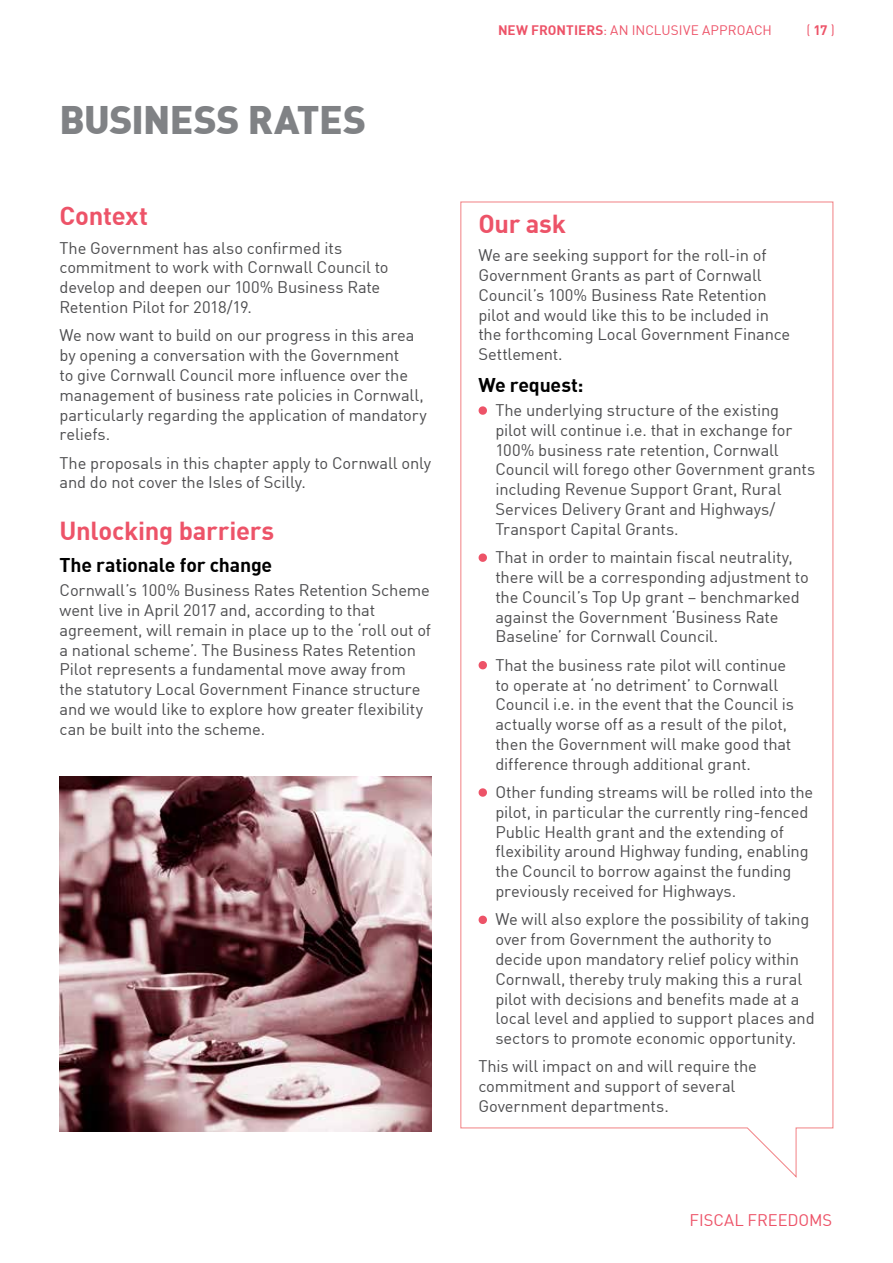
<style>
.page{position:relative;width:893px;height:1263px;background:#fff}
.page>*{position:absolute;margin:0;border:0;box-sizing:border-box;transform-origin:0 0}
.Head_sub_2{font:900 39px "DIN";letter-spacing:-.015em;color:#808285}
.Sub_Head_1{font:700 25.5px "DIN";letter-spacing:-.01em;color:#ed5368}
.sub_head_2{font:700 19.5px "DIN";letter-spacing:-.01em;color:#000}
.Bullet{font:16.5px/19.8px "DIN";letter-spacing:-.01em;color:#4d4d4f}
.body{font:16.5px/19.8px "DIN";letter-spacing:-.01em;color:#4d4d4f}
.body-2{font:16.5px "DIN";color:#ed5368}
.body-3{font:13.5px "DIN";letter-spacing:.005em;color:#ed5368}
.s1{font-weight:700}
.s2{color:#ed5368}
</style>
<div class="page">
<img style="left:60px;top:776px;width:372px;height:355px">
<svg style="left:460px;top:201px;width:374px;height:977px"></svg>
<svg style="left:476px;top:404px;width:13px;height:13px"></svg>
<svg style="left:476px;top:551px;width:13px;height:13px"></svg>
<svg style="left:476px;top:659px;width:13px;height:13px"></svg>
<svg style="left:476px;top:786px;width:13px;height:13px"></svg>
<svg style="left:476px;top:913px;width:13px;height:13px"></svg>
<p class="Head_sub_2" style="left:60px;top:94px;width:308px">BUSINESS RATES</p>
<p class="Sub_Head_1" style="left:60px;top:199px;width:90px">Context</p>
<p class="body" style="left:60px;top:237px;width:331px">The Government has also confirmed its commitment to work with Cornwall Council to develop and deepen our 100% Business Rate Retention Pilot for 2018/19.</p>
<p class="body" style="left:60px;top:325px;width:369px">We now want to build on our progress in this area by opening a conversation with the Government<br>to give Cornwall Council more influence over the management of business rate policies in Cornwall, particularly regarding the application of mandatory reliefs.</p>
<p class="body" style="left:60px;top:452px;width:373px">The proposals in this chapter apply to Cornwall only and do not cover the Isles of Scilly.</p>
<p class="Sub_Head_1" style="left:60px;top:514px;width:216px">Unlocking barriers</p>
<p class="sub_head_2" style="left:60px;top:552px;width:214px">The rationale for change</p>
<p class="body" style="left:60px;top:580px;width:373px">Cornwall’s 100% Business Rates Retention Scheme went live in April 2017 and, according to that agreement, will remain in place up to the ‘roll out of a national scheme’. The Business Rates Retention Pilot represents a fundamental move away from the statutory Local Government Finance structure and we would like to explore how greater flexibility can be built into the scheme.</p>
<p class="body-3" style="left:498px;top:22px;width:275px"><span class="s1">NEW FRONTIERS</span>: AN INCLUSIVE APPROACH</p>
<p class="body-3" style="left:806px;top:22px;width:30px">( <span class="s1">17</span> )</p>
<p class="Sub_Head_1" style="left:478px;top:207px;width:89px">Our ask</p>
<p class="body" style="left:478px;top:245px;width:313px">We are seeking support for the roll-in of Government Grants as part of Cornwall Council’s 100% Business Rate Retention pilot and would like this to be included in the forthcoming Local Government Finance Settlement.</p>
<p class="sub_head_2" style="left:478px;top:372px;width:107px">We request:</p>
<p class="Bullet" style="left:495px;top:400px;width:321px;text-indent:-17px"><span class="s2">•</span> The underlying structure of the existing<br>pilot will continue i.e. that in exchange for 100% business rate retention, Cornwall Council will forego other Government grants including Revenue Support Grant, Rural Services Delivery Grant and Highways/ Transport Capital Grants.</p>
<p class="Bullet" style="left:495px;top:547px;width:315px;text-indent:-17px"><span class="s2">•</span> That in order to maintain fiscal neutrality, there will be a corresponding adjustment to the Council’s Top Up grant – benchmarked against the Government ‘Business Rate Baseline’ for Cornwall Council.</p>
<p class="Bullet" style="left:495px;top:654px;width:300px;text-indent:-17px"><span class="s2">•</span> That the business rate pilot will continue to operate at ‘no detriment’ to Cornwall Council i.e. in the event that the Council is actually worse off as a result of the pilot, then the Government will make good that difference through additional grant.</p>
<p class="Bullet" style="left:495px;top:782px;width:319px;text-indent:-17px"><span class="s2">•</span> Other funding streams will be rolled into the pilot, in particular the currently ring-fenced Public Health grant and the extending of flexibility around Highway funding, enabling the Council to borrow against the funding previously received for Highways.</p>
<p class="Bullet" style="left:495px;top:909px;width:321px;text-indent:-17px"><span class="s2">•</span> We will also explore the possibility of taking over from Government the authority to decide upon mandatory relief policy within Cornwall, thereby truly making this a rural pilot with decisions and benefits made at a local level and applied to support places and sectors to promote economic opportunity.</p>
<p class="body" style="left:478px;top:1056px;width:280px">This will impact on and will require the commitment and support of several<br>Government departments.</p>
<p class="body-2" style="left:689px;top:1210px;width:144px">FISCAL FREEDOMS</p>
</div>
